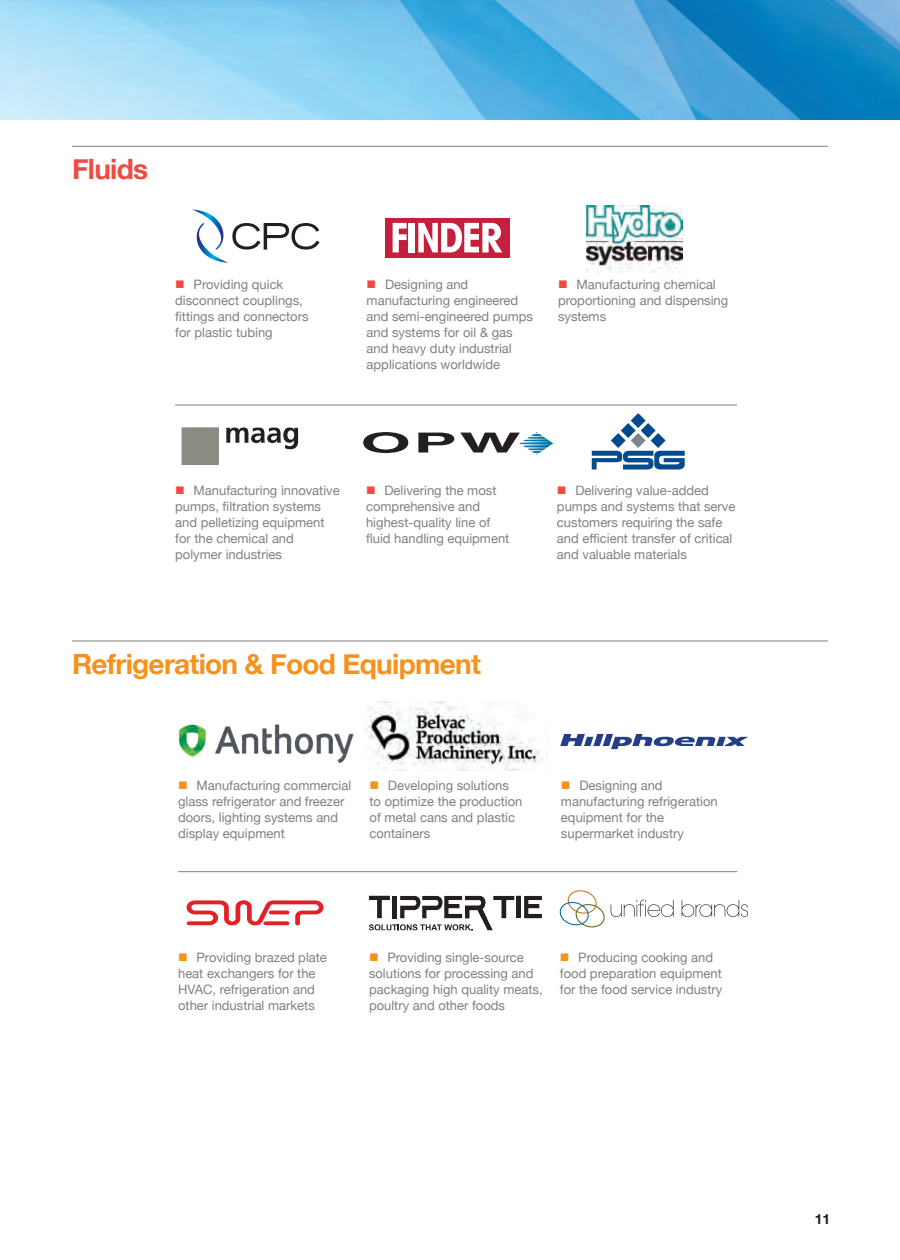
<style>
.page{position:relative;width:900px;height:1260px;background:#fff}
.page>*{position:absolute;margin:0;border:0;box-sizing:border-box;transform-origin:0 0}
.t1{font:700 28px "Helvetica Neue";letter-spacing:-.025em;color:#f6911e}
.t2{font:700 28px "Helvetica Neue";letter-spacing:-.025em;color:#ef4b42}
.t3{font:700 14px "Helvetica Neue";color:#231f20}
.t4{font:13px/16px "Helvetica Neue";color:#7e8083}
.s1{color:#ef4b42}
.s2{color:#f6911e}
</style>
<div class="page">
<img style="left:0;top:0;width:900px;height:120px">
<hr style="left:72px;top:641px;width:756px;height:1px;background:#7e8083">
<svg style="left:524px;top:896px;width:18px;height:22px"></svg>
<hr style="left:517px;top:896px;width:4px;height:22px;background:#231f20">
<svg style="left:369px;top:896px;width:145px;height:35px"></svg>
<svg style="left:559px;top:890px;width:115px;height:38px"></svg>
<svg style="left:682px;top:900px;width:66px;height:17px"></svg>
<img style="left:178px;top:724px;width:176px;height:40px">
<svg style="left:187px;top:900px;width:137px;height:25px"></svg>
<img style="left:366px;top:701px;width:176px;height:70px">
<svg style="left:560px;top:734px;width:188px;height:15px"></svg>
<hr style="left:178px;top:871px;width:559px;height:1px;background:#7e8083">
<hr style="left:72px;top:146px;width:756px;height:1px;background:#7e8083">
<img style="left:587px;top:205px;width:95px;height:67px">
<svg style="left:363px;top:432px;width:45px;height:21px"></svg>
<svg style="left:418px;top:433px;width:36px;height:20px"></svg>
<svg style="left:460px;top:432px;width:93px;height:23px"></svg>
<hr style="left:175px;top:405px;width:562px;height:1px;background:#7e8083">
<svg style="left:193px;top:210px;width:127px;height:53px"></svg>
<div style="left:385px;top:218px;width:125px;height:40px;background:#c51f3d"></div>
<svg style="left:393px;top:223px;width:14px;height:29px"></svg>
<div style="left:409px;top:223px;width:6px;height:29px;background:#fff"></div>
<svg style="left:418px;top:223px;width:84px;height:29px"></svg>
<svg style="left:226px;top:427px;width:72px;height:22px"></svg>
<div style="left:182px;top:428px;width:37px;height:37px;background:#8b8b81"></div>
<svg style="left:592px;top:413px;width:93px;height:57px"></svg>
<p class="t2" style="left:72px;top:144px;width:78px">Fluids</p>
<p class="t4" style="left:175px;top:276px;width:110px"><span class="s1">■</span> Providing quick</p>
<p class="t4" style="left:175px;top:292px;width:129px">disconnect couplings,</p>
<p class="t4" style="left:175px;top:308px;width:135px">fittings and connectors</p>
<p class="t4" style="left:175px;top:324px;width:99px">for plastic tubing</p>
<p class="t4" style="left:367px;top:276px;width:153px"><span class="s1">■</span> Designing and manufacturing engineered</p>
<p class="t4" style="left:367px;top:308px;width:168px">and semi-engineered pumps</p>
<p class="t4" style="left:367px;top:324px;width:148px;text-align:justify">and systems for oil &amp; gas and heavy duty industrial applications worldwide</p>
<p class="t4" style="left:558px;top:276px;width:172px"><span class="s1">■</span> Manufacturing chemical proportioning and dispensing systems</p>
<p class="t4" style="left:175px;top:481px;width:166px"><span class="s1">■</span> Manufacturing innovative pumps, filtration systems</p>
<p class="t4" style="left:175px;top:513px;width:151px">and pelletizing equipment</p>
<p class="t4" style="left:175px;top:529px;width:120px">for the chemical and</p>
<p class="t4" style="left:175px;top:545px;width:108px">polymer industries</p>
<p class="t4" style="left:366px;top:481px;width:132px"><span class="s1">■</span> Delivering the most comprehensive and</p>
<p class="t4" style="left:366px;top:513px;width:126px">highest-quality line of</p>
<p class="t4" style="left:366px;top:529px;width:145px">fluid handling equipment</p>
<p class="t1" style="left:72px;top:638px;width:410px">Refrigeration &amp; Food Equipment</p>
<p class="t4" style="left:557px;top:481px;width:180px"><span class="s1">■</span> Delivering value-added pumps and systems that serve customers requiring the safe and efficient transfer of critical and valuable materials</p>
<p class="t4" style="left:178px;top:776px;width:175px"><span class="s2">■</span> Manufacturing commercial glass refrigerator and freezer doors, lighting systems and display equipment</p>
<p class="t4" style="left:370px;top:776px;width:154px"><span class="s2">■</span> Developing solutions to optimize the production of metal cans and plastic containers</p>
<p class="t4" style="left:561px;top:776px;width:158px"><span class="s2">■</span> Designing and manufacturing refrigeration equipment for the</p>
<p class="t4" style="left:561px;top:824px;width:125px">supermarket industry</p>
<p class="t4" style="left:178px;top:948px;width:150px"><span class="s2">■</span> Providing brazed plate</p>
<p class="t4" style="left:178px;top:964px;width:139px">heat exchangers for the</p>
<p class="t4" style="left:178px;top:980px;width:138px">HVAC, refrigeration and</p>
<p class="t4" style="left:178px;top:996px;width:138px">other industrial markets</p>
<p class="t4" style="left:369px;top:948px;width:175px"><span class="s2">■</span> Providing single-source solutions for processing and packaging high quality meats, poultry and other foods</p>
<p class="t4" style="left:560px;top:948px;width:164px"><span class="s2">■</span> Producing cooking and food preparation equipment</p>
<p class="t4" style="left:560px;top:980px;width:164px">for the food service industry</p>
<p class="t3" style="left:815px;top:1206px;width:17px">11</p>
</div>
